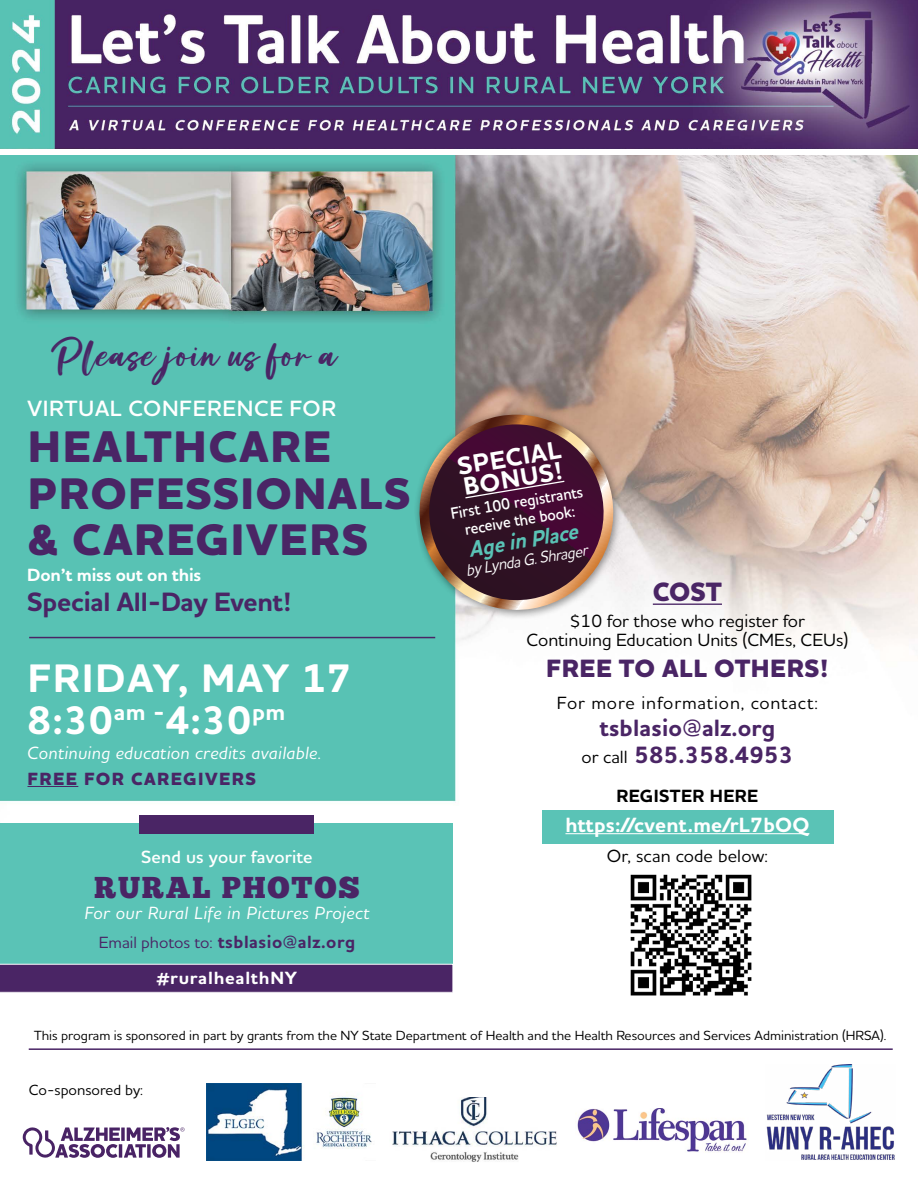
<style>
.page{position:relative;width:918px;height:1188px;background:#fff}
.page>*{position:absolute;margin:0;border:0;box-sizing:border-box;transform-origin:0 0}
.t1{font:800 45px/46.5px "Houschka Alt Pro";letter-spacing:.04em;color:#4a2565}
.t2{font:700 40.5px/42px "Houschka Alt Pro";letter-spacing:.035em;color:#fff}
.t3{font:33px "Brush Signature";letter-spacing:.01em;color:#4a2565;scale:1.07 1}
.t4{font:30px "Chunk Five Ex";letter-spacing:.06em;color:#4a2565}
.t5{font:700 27px "Houschka Alt Pro";letter-spacing:-.01em;color:#4a2565}
.t6{font:800 27px "Houschka Alt Pro";color:#4a2565}
.t7{font:800 25.5px "Houschka Alt Pro";letter-spacing:.02em;color:#4a2565}
.t8{font:700 25.5px/21px "Houschka Alt Pro";color:#fff}
.t9{font:700 24px/27px "Houschka Pro";letter-spacing:.01em;color:#4a2565;text-align:center}
.t10{font:600 22.5px "Houschka Alt Pro";letter-spacing:.03em;color:#fff}
.t11{font:italic 700 22.5px "Houschka Alt Pro";color:#5ac3b6;scale:.9 1}
.t12{font:700 21px "Houschka Alt Pro";letter-spacing:.01em;color:#fff}
.t13{font:italic 500 18px/29.1px "Houschka Alt Pro";letter-spacing:.02em;color:#fff;text-align:center}
.t14{font:500 18px/19.5px "Houschka Alt Pro";color:#000;text-align:center}
.t15{font:500 18px "Houschka Alt Pro";letter-spacing:.05em;color:#000}
.t16{font:700 18px "Houschka Alt Pro";letter-spacing:-.01em;color:#fff}
.t17{font:600 18px "Houschka Alt Pro";letter-spacing:.01em;color:#fff}
.t18{font:800 18px "Houschka Alt Pro";letter-spacing:.08em;color:#4a2565}
.t19{font:700 18px "Houschka Alt Pro";letter-spacing:.025em;color:#fff}
.t20{font:700 18px "Houschka Alt Pro";letter-spacing:.02em;color:#000}
.t21{font:600 16.5px/18px "Houschka Alt Pro";color:#fff;text-align:center;scale:.9 1}
.t22{font:italic 500 16.5px "Houschka Alt Pro";color:#fff;scale:.9 1}
.t23{font:500 15px "Houschka Alt Pro";color:#000}
.t24{font:500 13.5px "Houschka Alt Pro";color:#000}
.s1{font-family:"Houschka Alt Pro";font-weight:500;font-size:18px;color:#000}
.s2{font-style:normal;font-size:16.5px;color:#4a2565}
.s3{font-weight:700;font-style:normal;color:#4a2565}
</style>
<div class="page">
<img style="left:0;top:0;width:918px;height:1161px">
<hr style="left:29px;top:1048px;width:864px;height:2px;background:#4a2565">
<img style="left:207px;top:1084px;width:169px;height:77px">
<img style="left:766px;top:1065px;width:129px;height:96px">
<img style="left:389px;top:1097px;width:170px;height:65px">
<div style="left:0;top:149px;width:918px;height:5px;background:#fff"></div>
<svg style="left:23px;top:1127px;width:162px;height:31px"></svg>
<img style="left:575px;top:1108px;width:174px;height:47px">
<hr style="left:27px;top:786px;width:51px;height:1px;background:#4a2565">
<div style="left:0;top:823px;width:453px;height:167px;background:#5ac3b6"></div>
<div style="left:413px;top:408px;width:210px;height:212px;background:#000;opacity:.45"></div>
<svg style="left:412px;top:415px;width:209px;height:202px;background:#6a545c"></svg>
<hr style="left:29px;top:637px;width:406px;height:1px;background:#4a2565">
<div style="left:542px;top:810px;width:292px;height:34px;background:#5ac3b6"></div>
<hr style="left:653px;top:604px;width:69px;height:1px;background:#4a2565">
<hr style="left:565px;top:833px;width:244px;height:1px;background:#fff">
<div style="left:139px;top:815px;width:175px;height:19px;background:#4a2565"></div>
<svg style="left:0;top:964px;width:453px;height:29px;background:#54326e"></svg>
<img style="left:627px;top:871px;width:128px;height:128px">
<h3 class="t3" style="left:51px;top:335px;width:269px">Please join us for a</h3>
<h3 class="t10" style="left:28px;top:394px;width:310px">VIRTUAL CONFERENCE FOR</h3>
<h1 class="t1" style="left:27px;top:426px;width:385px">HEALTHCARE<br>PROFESSIONALS &amp; CAREGIVERS</h1>
<h3 class="t16" style="left:27px;top:563px;width:176px">Don’t miss out on this</h3>
<h3 class="t5" style="left:27px;top:584px;width:266px">Special All-Day Event!</h3>
<h2 class="t2" style="left:27px;top:658px;width:326px">FRIDAY, MAY 17<br>8:30<sup>am</sup> <sup>-</sup>4:30<sup>pm</sup></h2>
<h3 class="t13" style="left:27px;top:738px;width:296px">Continuing education credits available.</h3>
<h3 class="t18" style="left:27px;top:767px;width:230px">FREE FOR CAREGIVERS</h3>
<h3 class="t8" style="left:456px;top:456px;width:106px;rotate:-9deg">SPECIAL<br>BONUS!</h3>
<p class="t21" style="left:449px;top:505px;width:150px;rotate:-10deg">First 100 registrants receive the book:</p>
<h3 class="t11" style="left:467px;top:534px;width:124px;rotate:-9deg">Age in Place</h3>
<p class="t22" style="left:464px;top:560px;width:138px;rotate:-10deg">by Lynda G. Shrager</p>
<h3 class="t6" style="left:653px;top:575px;width:71px">COST</h3>
<h3 class="t14" style="left:526px;top:611px;width:324px">$10 for those who register for<br>Continuing Education Units (CMEs, CEUs)</h3>
<h3 class="t7" style="left:546px;top:652px;width:284px">FREE TO ALL OTHERS!</h3>
<h3 class="t15" style="left:557px;top:691px;width:263px">For more information, contact:</h3>
<h3 class="t9" style="left:582px;top:714px;width:213px">tsblasio@alz.org<br><span class="s1">or call</span> 585.358.4953</h3>
<h3 class="t20" style="left:617px;top:784px;width:143px">REGISTER HERE</h3>
<h3 class="t12" style="left:565px;top:811px;width:245px">https://cvent.me/rL7bOQ</h3>
<h3 class="t17" style="left:141px;top:845px;width:173px">Send us your favorite</h3>
<h3 class="t14" style="left:607px;top:845px;width:163px">Or, scan code below:</h3>
<h3 class="t4" style="left:94px;top:865px;width:267px">RURAL PHOTOS</h3>
<h3 class="t13" style="left:84px;top:897px;width:287px">For our Rural Life in Pictures Project<br><span class="s2">Email photos to:</span> <span class="s3">tsblasio@alz.org</span></h3>
<h3 class="t19" style="left:157px;top:966px;width:142px">#ruralhealthNY</h3>
<p class="t24" style="left:34px;top:1027px;width:854px">This program is sponsored in part by grants from the NY State Department of Health and the Health Resources and Services Administration (HRSA).</p>
<p class="t23" style="left:29px;top:1080px;width:116px">Co-sponsored by:</p>
</div>
